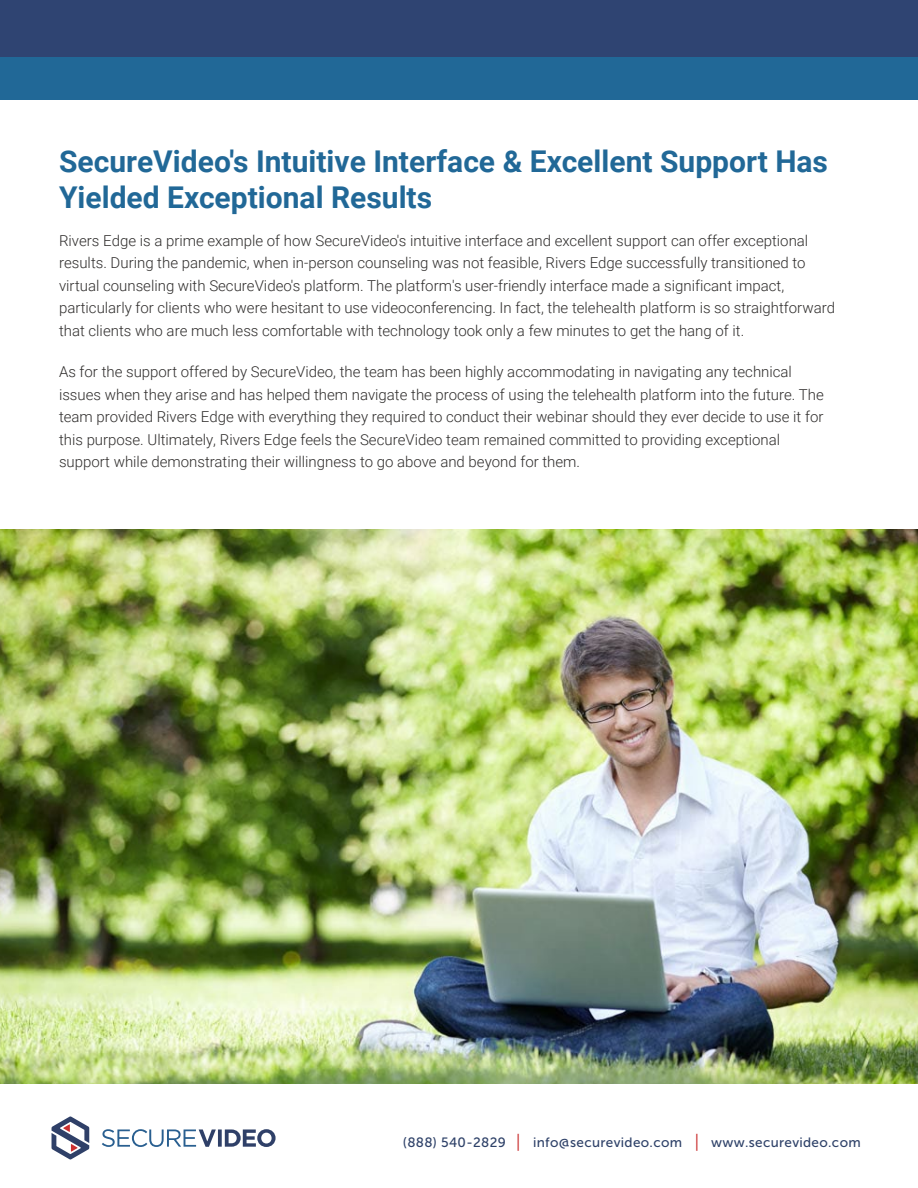
<style>
.page{position:relative;width:918px;height:1188px;background:#fff}
.page>*{position:absolute;margin:0;border:0;box-sizing:border-box;transform-origin:0 0}
.t1{font:700 30px/36px "Roboto";color:#216897}
.t2{font:300 15px/22.5px "Roboto";color:#2f2d2c}
.t3{font:13.5px "Museo Sans 500";letter-spacing:.025em;color:#2f4269}
.s1{font-family:"Museo Sans 300";font-style:italic;font-size:18px;color:#ca2f30}
</style>
<div class="page">
<img style="left:0;top:529px;width:918px;height:555px">
<div style="left:0;top:0;width:918px;height:99px;background:#2f4472"></div>
<div style="left:0;top:57px;width:918px;height:43px;background:#216897"></div>
<svg style="left:52px;top:1116px;width:37px;height:43px"></svg>
<svg style="left:218px;top:1129px;width:4px;height:18px"></svg>
<svg style="left:225px;top:1129px;width:51px;height:18px"></svg>
<svg style="left:102px;top:1129px;width:114px;height:18px"></svg>
<h1 class="t1" style="left:59px;top:142px;width:771px">SecureVideo's Intuitive Interface &amp; Excellent Support Has<br>Yielded Exceptional Results</h1>
<p class="t2" style="left:59px;top:228px;width:778px">Rivers Edge is a prime example of how SecureVideo's intuitive interface and excellent support can offer exceptional results. During the pandemic, when in-person counseling was not feasible, Rivers Edge successfully transitioned to virtual counseling with SecureVideo's platform. The platform's user-friendly interface made a significant impact, particularly for clients who were hesitant to use videoconferencing. In fact, the telehealth platform is so straightforward that clients who are much less comfortable with technology took only a few minutes to get the hang of it.</p>
<p class="t2" style="left:59px;top:360px;width:766px">As for the support offered by SecureVideo, the team has been highly accommodating in navigating any technical issues when they arise and has helped them navigate the process of using the telehealth platform into the future. The team provided Rivers Edge with everything they required to conduct their webinar should they ever decide to use it for this purpose. Ultimately, Rivers Edge feels the SecureVideo team remained committed to providing exceptional support while demonstrating their willingness to go above and beyond for them.</p>
<p class="t3" style="left:403px;top:1135px;width:459px">(888) 540-2829 <span class="s1">|</span> info@securevideo.com <span class="s1">|</span> www.securevideo.com</p>
</div>
